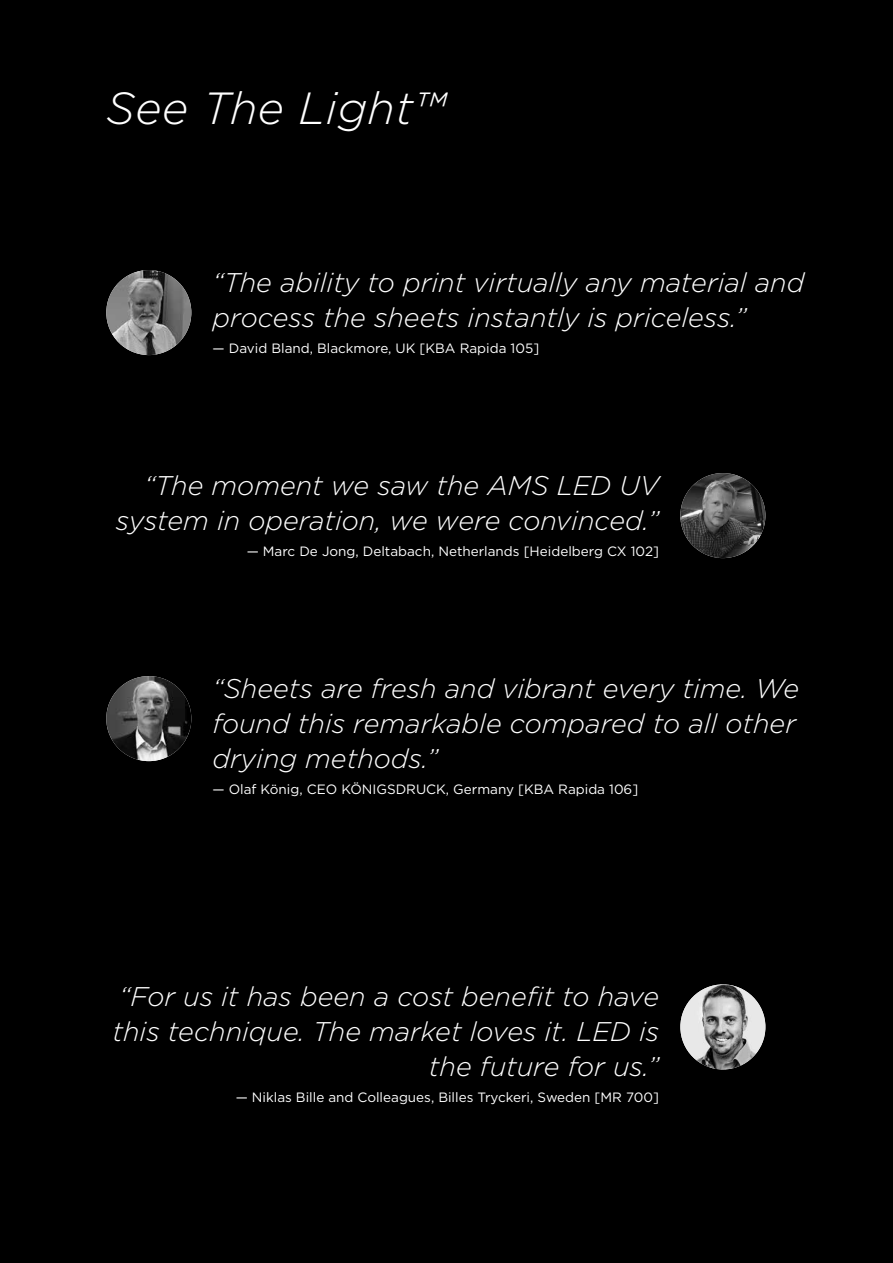
<style>
.page{position:relative;width:893px;height:1263px;background:#000}
.page>*{position:absolute;margin:0;border:0;box-sizing:border-box;transform-origin:0 0}
.t1{font:italic 300 45px "Gotham";letter-spacing:.01em;color:#fff}
.t2{font:italic 300 27px/35.1px "Gotham";color:#fff;text-align:right}
.t3{font:13.5px "Gotham";color:#fff}
</style>
<div class="page">
<img style="left:680px;top:984px;width:85px;height:85px;border-radius:43px">
<img style="left:680px;top:473px;width:85px;height:85px;border-radius:43px">
<img style="left:106px;top:676px;width:85px;height:85px;border-radius:43px">
<img style="left:106px;top:270px;width:85px;height:85px;border-radius:43px">
<h1 class="t1" style="left:106px;top:80px;width:340px">See The Light™</h1>
<p class="t2" style="left:213px;top:264px;width:593px;text-align:left">“The ability to print virtually any material and process the sheets instantly is priceless.”</p>
<p class="t3" style="left:213px;top:339px;width:328px">— David Bland, Blackmore, UK [KBA Rapida 105]</p>
<p class="t2" style="left:116px;top:467px;width:545px">“The moment we saw the AMS LED UV system in operation, we were convinced.”</p>
<p class="t3" style="left:247px;top:542px;width:414px">— Marc De Jong, Deltabach, Netherlands [Heidelberg CX 102]</p>
<p class="t2" style="left:213px;top:670px;width:588px;text-align:justify">“Sheets are fresh and vibrant every time. We found this remarkable compared to all other drying methods.”</p>
<p class="t3" style="left:213px;top:780px;width:427px">— Olaf König, CEO KÖNIGSDRUCK, Germany [KBA Rapida 106]</p>
<p class="t2" style="left:113px;top:978px;width:548px">“For us it has been a cost benefit to have this technique. The market loves it. LED is the future for us.”</p>
<p class="t3" style="left:236px;top:1089px;width:425px">— Niklas Bille and Colleagues, Billes Tryckeri, Sweden [MR 700]</p>
</div>
